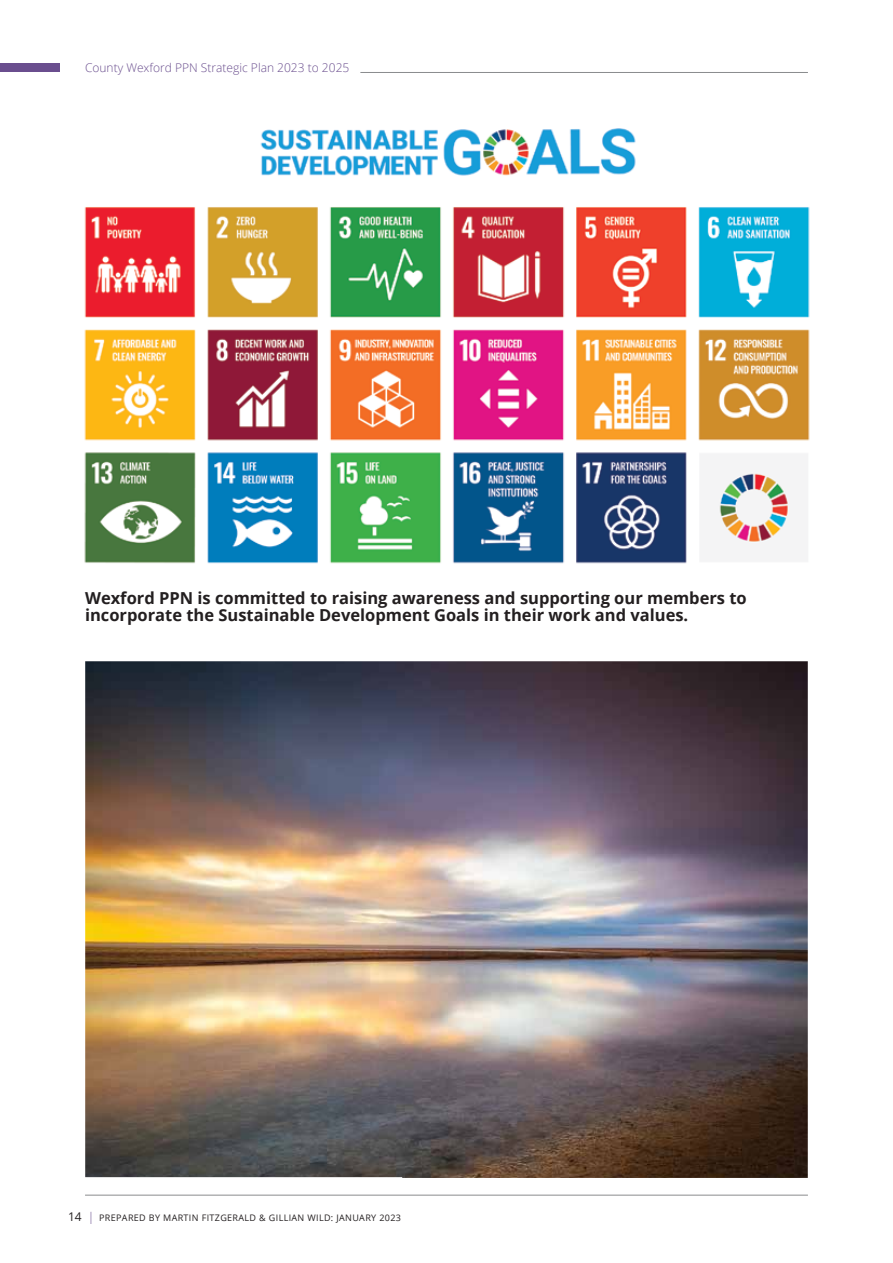
<style>
.page{position:relative;width:893px;height:1263px;background:#fff}
.page>*{position:absolute;margin:0;border:0;box-sizing:border-box;transform-origin:0 0}
.t1{font:700 16.5px/17.9px "Open Sans";color:#231f20}
.t2{font:300 12px "Open Sans";color:#6a4e8e}
.t3{font:9px "Open Sans";letter-spacing:.04em;color:#231f20}
.s1{font-size:12px}
.s2{font-weight:300;font-size:12px;color:#6a4e8e}
</style>
<div class="page">
<hr style="left:360px;top:72px;width:448px;height:1px;background:#8a8c8e">
<hr style="left:85px;top:1195px;width:723px;height:1px;background:#8a8c8e">
<div style="left:0;top:63px;width:60px;height:9px;background:#6a4e8e"></div>
<img style="left:84px;top:128px;width:726px;height:436px">
<img style="left:85px;top:661px;width:723px;height:517px">
<p class="t2" style="left:85px;top:59px;width:266px">County Wexford PPN Strategic Plan 2023 to 2025</p>
<p class="t1" style="left:85px;top:588px;width:663px">Wexford PPN is committed to raising awareness and supporting our members to incorporate the Sustainable Development Goals in their work and values.</p>
<p class="t3" style="left:68px;top:1211px;width:334px"><span class="s1">14</span> <span class="s2">|</span> PREPARED BY MARTIN FITZGERALD &amp; GILLIAN WILD: JANUARY 2023</p>
</div>
